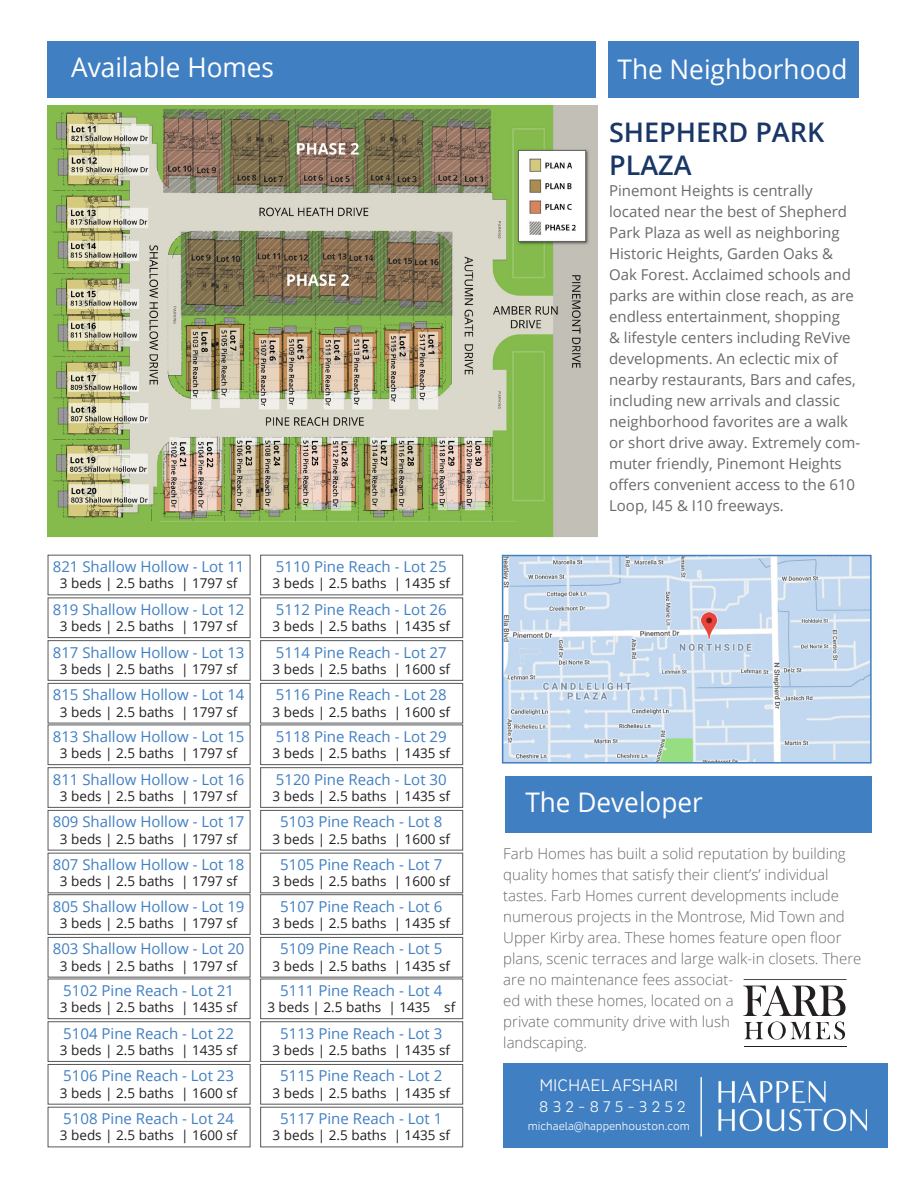
<style>
.page{position:relative;width:918px;height:1188px;background:#fff}
.page>*{position:absolute;margin:0;border:0;box-sizing:border-box;transform-origin:0 0}
.t1{font:27px "Open Sans";color:#fff}
.t2{font:600 27px/32.4px "Open Sans";color:#193766}
.t3{font:300 17.1px "Pluto Sans Cond";color:#fff}
.t4{font:300 15.75px "Pluto Sans Cond";letter-spacing:.27em;color:#fff}
.t5{font:15px "Open Sans";color:#407fc2}
.t6{font:15px/21px "Open Sans";color:#69696c}
.t7{font:300 15px/21px "Open Sans";color:#69696c}
.t8{font:13.5px "Open Sans";color:#231f20}
.t9{font:300 11.4px "Pluto Sans Cond";color:#fff}
</style>
<div class="page">
<div style="left:503px;top:1063px;width:385px;height:85px;background:#407fc2"></div>
<svg style="left:744px;top:979px;width:103px;height:1px"></svg>
<hr style="left:744px;top:1047px;width:103px;height:1px;background:#231f20">
<svg style="left:743px;top:986px;width:103px;height:54px"></svg>
<img style="left:48px;top:105px;width:550px;height:433px">
<img style="left:505px;top:558px;width:364px;height:203px">
<div style="left:502px;top:555px;width:370px;height:209px;border:2px solid #407fc2"></div>
<div style="left:48px;top:41px;width:548px;height:57px;background:#407fc2"></div>
<div style="left:608px;top:41px;width:251px;height:57px;background:#407fc2"></div>
<div style="left:505px;top:776px;width:367px;height:57px;background:#407fc2"></div>
<div style="left:48px;top:555px;width:202px;height:40px;background:#fff;border:1px solid #57585a"></div>
<div style="left:48px;top:598px;width:202px;height:40px;background:#fff;border:1px solid #57585a"></div>
<div style="left:48px;top:640px;width:202px;height:41px;background:#fff;border:1px solid #57585a"></div>
<div style="left:48px;top:683px;width:202px;height:40px;background:#fff;border:1px solid #57585a"></div>
<div style="left:48px;top:725px;width:202px;height:40px;background:#fff;border:1px solid #57585a"></div>
<div style="left:48px;top:767px;width:202px;height:41px;background:#fff;border:1px solid #57585a"></div>
<div style="left:48px;top:810px;width:202px;height:40px;background:#fff;border:1px solid #57585a"></div>
<div style="left:48px;top:853px;width:202px;height:40px;background:#fff;border:1px solid #57585a"></div>
<div style="left:48px;top:894px;width:202px;height:41px;background:#fff;border:1px solid #57585a"></div>
<div style="left:48px;top:937px;width:202px;height:41px;background:#fff;border:1px solid #57585a"></div>
<div style="left:48px;top:979px;width:202px;height:40px;background:#fff;border:1px solid #57585a"></div>
<div style="left:48px;top:1021px;width:202px;height:41px;background:#fff;border:1px solid #57585a"></div>
<div style="left:48px;top:1064px;width:202px;height:41px;background:#fff;border:1px solid #57585a"></div>
<div style="left:48px;top:1107px;width:202px;height:40px;background:#fff;border:1px solid #57585a"></div>
<div style="left:260px;top:555px;width:203px;height:40px;background:#fff;border:1px solid #57585a"></div>
<div style="left:260px;top:598px;width:203px;height:40px;background:#fff;border:1px solid #57585a"></div>
<div style="left:260px;top:640px;width:203px;height:41px;background:#fff;border:1px solid #57585a"></div>
<div style="left:260px;top:683px;width:203px;height:40px;background:#fff;border:1px solid #57585a"></div>
<div style="left:260px;top:725px;width:203px;height:40px;background:#fff;border:1px solid #57585a"></div>
<div style="left:260px;top:767px;width:203px;height:41px;background:#fff;border:1px solid #57585a"></div>
<div style="left:260px;top:810px;width:203px;height:40px;background:#fff;border:1px solid #57585a"></div>
<div style="left:260px;top:853px;width:203px;height:40px;background:#fff;border:1px solid #57585a"></div>
<div style="left:260px;top:894px;width:203px;height:41px;background:#fff;border:1px solid #57585a"></div>
<div style="left:260px;top:937px;width:203px;height:41px;background:#fff;border:1px solid #57585a"></div>
<div style="left:260px;top:979px;width:203px;height:40px;background:#fff;border:1px solid #57585a"></div>
<div style="left:260px;top:1021px;width:203px;height:41px;background:#fff;border:1px solid #57585a"></div>
<div style="left:260px;top:1064px;width:203px;height:41px;background:#fff;border:1px solid #57585a"></div>
<div style="left:260px;top:1107px;width:203px;height:40px;background:#fff;border:1px solid #57585a"></div>
<hr style="left:700px;top:1077px;width:2px;height:59px;background:#fff">
<img style="left:718px;top:1080px;width:148px;height:52px">
<p class="t1" style="left:71px;top:49px;width:204px">Available Homes</p>
<p class="t5" style="left:53px;top:556px;width:193px">821 Shallow Hollow - Lot 11</p>
<p class="t8" style="left:60px;top:574px;width:179px">3 beds | 2.5 baths | 1797 sf</p>
<p class="t5" style="left:53px;top:599px;width:193px">819 Shallow Hollow - Lot 12</p>
<p class="t8" style="left:60px;top:617px;width:179px">3 beds | 2.5 baths | 1797 sf</p>
<p class="t5" style="left:53px;top:642px;width:193px">817 Shallow Hollow - Lot 13</p>
<p class="t8" style="left:60px;top:660px;width:179px">3 beds | 2.5 baths | 1797 sf</p>
<p class="t5" style="left:53px;top:685px;width:193px">815 Shallow Hollow - Lot 14</p>
<p class="t8" style="left:60px;top:702px;width:179px">3 beds | 2.5 baths | 1797 sf</p>
<p class="t5" style="left:53px;top:726px;width:193px">813 Shallow Hollow - Lot 15</p>
<p class="t8" style="left:60px;top:744px;width:179px">3 beds | 2.5 baths | 1797 sf</p>
<p class="t5" style="left:53px;top:769px;width:193px">811 Shallow Hollow - Lot 16</p>
<p class="t8" style="left:60px;top:787px;width:179px">3 beds | 2.5 baths | 1797 sf</p>
<p class="t5" style="left:53px;top:812px;width:193px">809 Shallow Hollow - Lot 17</p>
<p class="t8" style="left:60px;top:829px;width:179px">3 beds | 2.5 baths | 1797 sf</p>
<p class="t5" style="left:53px;top:854px;width:193px">807 Shallow Hollow - Lot 18</p>
<p class="t8" style="left:60px;top:872px;width:179px">3 beds | 2.5 baths | 1797 sf</p>
<p class="t5" style="left:53px;top:896px;width:193px">805 Shallow Hollow - Lot 19</p>
<p class="t8" style="left:60px;top:914px;width:179px">3 beds | 2.5 baths | 1797 sf</p>
<p class="t5" style="left:53px;top:939px;width:193px">803 Shallow Hollow - Lot 20</p>
<p class="t8" style="left:60px;top:956px;width:179px">3 beds | 2.5 baths | 1797 sf</p>
<p class="t5" style="left:63px;top:980px;width:172px">5102 Pine Reach - Lot 21</p>
<p class="t8" style="left:60px;top:998px;width:179px">3 beds | 2.5 baths | 1435 sf</p>
<p class="t5" style="left:63px;top:1023px;width:172px">5104 Pine Reach - Lot 22</p>
<p class="t8" style="left:60px;top:1041px;width:179px">3 beds | 2.5 baths | 1435 sf</p>
<p class="t5" style="left:63px;top:1066px;width:172px">5106 Pine Reach - Lot 23</p>
<p class="t8" style="left:60px;top:1083px;width:179px">3 beds | 2.5 baths | 1600 sf</p>
<p class="t5" style="left:63px;top:1108px;width:172px">5108 Pine Reach - Lot 24</p>
<p class="t8" style="left:60px;top:1126px;width:179px">3 beds | 2.5 baths | 1600 sf</p>
<p class="t5" style="left:276px;top:556px;width:172px">5110 Pine Reach - Lot 25</p>
<p class="t8" style="left:273px;top:574px;width:179px">3 beds | 2.5 baths | 1435 sf</p>
<p class="t5" style="left:276px;top:599px;width:172px">5112 Pine Reach - Lot 26</p>
<p class="t8" style="left:273px;top:617px;width:179px">3 beds | 2.5 baths | 1435 sf</p>
<p class="t5" style="left:276px;top:642px;width:172px">5114 Pine Reach - Lot 27</p>
<p class="t8" style="left:273px;top:660px;width:179px">3 beds | 2.5 baths | 1600 sf</p>
<p class="t5" style="left:276px;top:685px;width:172px">5116 Pine Reach - Lot 28</p>
<p class="t8" style="left:273px;top:702px;width:179px">3 beds | 2.5 baths | 1600 sf</p>
<p class="t5" style="left:276px;top:726px;width:172px">5118 Pine Reach - Lot 29</p>
<p class="t8" style="left:273px;top:744px;width:179px">3 beds | 2.5 baths | 1435 sf</p>
<p class="t5" style="left:276px;top:769px;width:172px">5120 Pine Reach - Lot 30</p>
<p class="t8" style="left:273px;top:787px;width:179px">3 beds | 2.5 baths | 1435 sf</p>
<p class="t5" style="left:280px;top:812px;width:164px">5103 Pine Reach - Lot 8</p>
<p class="t8" style="left:273px;top:829px;width:179px">3 beds | 2.5 baths | 1600 sf</p>
<p class="t5" style="left:280px;top:854px;width:164px">5105 Pine Reach - Lot 7</p>
<p class="t8" style="left:273px;top:872px;width:179px">3 beds | 2.5 baths | 1600 sf</p>
<p class="t5" style="left:280px;top:896px;width:164px">5107 Pine Reach - Lot 6</p>
<p class="t8" style="left:273px;top:914px;width:179px">3 beds | 2.5 baths | 1435 sf</p>
<p class="t5" style="left:280px;top:939px;width:164px">5109 Pine Reach - Lot 5</p>
<p class="t8" style="left:273px;top:956px;width:179px">3 beds | 2.5 baths | 1435 sf</p>
<p class="t5" style="left:280px;top:980px;width:164px">5111 Pine Reach - Lot 4</p>
<p class="t8" style="left:267px;top:998px;width:189px">3 beds | 2.5 baths | 1435 sf</p>
<p class="t5" style="left:280px;top:1023px;width:164px">5113 Pine Reach - Lot 3</p>
<p class="t8" style="left:273px;top:1041px;width:179px">3 beds | 2.5 baths | 1435 sf</p>
<p class="t5" style="left:280px;top:1066px;width:164px">5115 Pine Reach - Lot 2</p>
<p class="t8" style="left:273px;top:1083px;width:179px">3 beds | 2.5 baths | 1435 sf</p>
<p class="t5" style="left:280px;top:1108px;width:164px">5117 Pine Reach - Lot 1</p>
<p class="t8" style="left:273px;top:1126px;width:179px">3 beds | 2.5 baths | 1435 sf</p>
<p class="t1" style="left:618px;top:51px;width:231px">The Neighborhood</p>
<p class="t2" style="left:609px;top:116px;width:217px">SHEPHERD PARK<br>PLAZA</p>
<p class="t6" style="left:609px;top:180px;width:253px">Pinemont Heights is centrally located near the best of Shepherd Park Plaza as well as neighboring Historic Heights, Garden Oaks &amp; Oak Forest. Acclaimed schools and parks are within close reach, as are endless entertainment, shopping<br>&amp; lifestyle centers including ReVive developments. An eclectic mix of nearby restaurants, Bars and cafes, including new arrivals and classic neighborhood favorites are a walk or short drive away. Extremely com&shy;muter friendly, Pinemont Heights offers convenient access to the 610<br>Loop, I45 &amp; I10 freeways.</p>
<p class="t1" style="left:525px;top:783px;width:179px">The Developer</p>
<p class="t7" style="left:503px;top:843px;width:360px">Farb Homes has built a solid reputation by building quality homes that satisfy their client’s’ individual tastes. Farb Homes current developments include numerous projects in the Montrose, Mid Town and Upper Kirby area. These homes feature open floor plans, scenic terraces and large walk-in closets. There are no maintenance fees associat-<br>ed with these homes, located on a<br>private community drive with lush<br>landscaping.</p>
<p class="t3" style="left:539px;top:1076px;width:140px">MICHAEL AFSHARI</p>
<p class="t4" style="left:539px;top:1098px;width:148px">832-875-3252</p>
<p class="t9" style="left:528px;top:1120px;width:164px">michaela@happenhouston.com</p>
</div>
